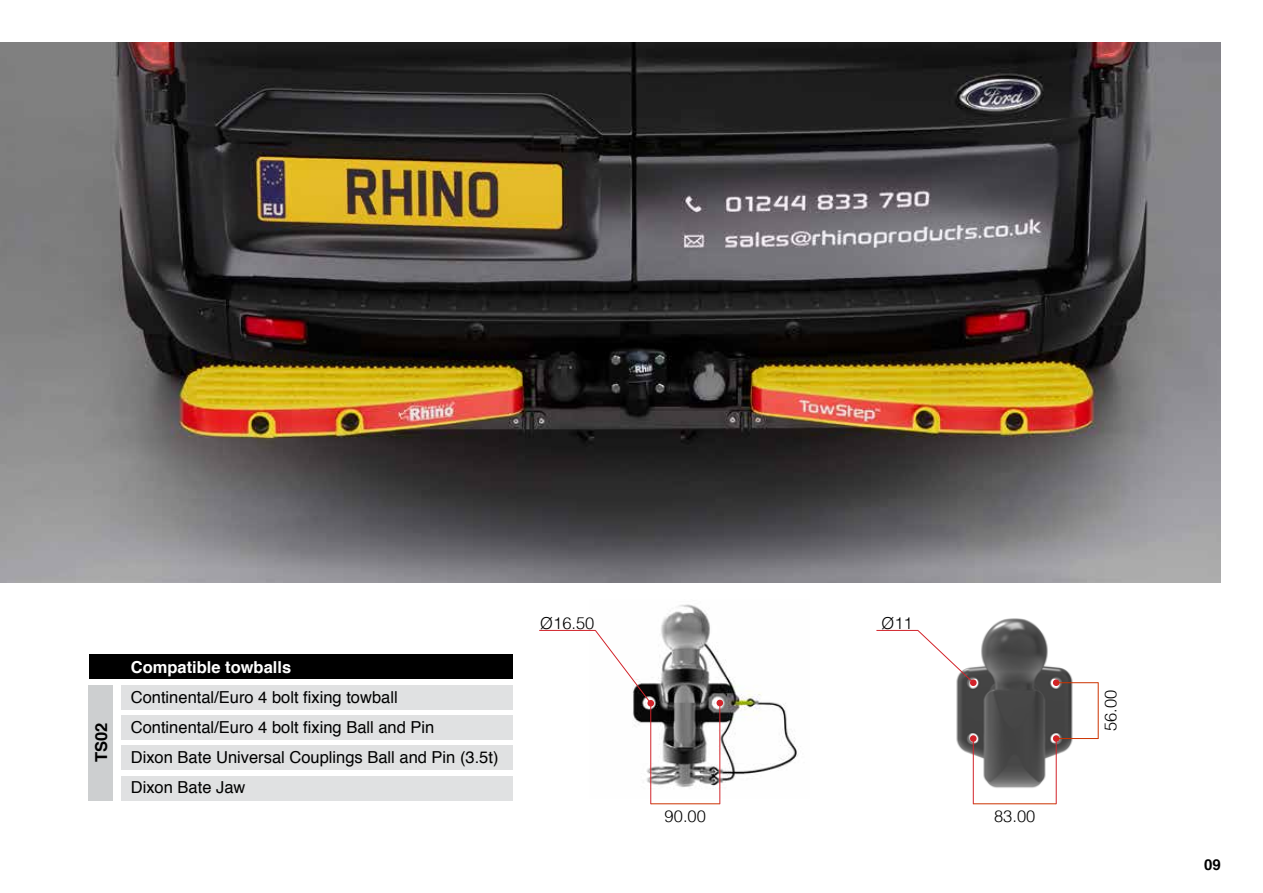
<style>
.page{position:relative;width:1263px;height:893px;background:#fff}
.page>*{position:absolute;margin:0;border:0;box-sizing:border-box;transform-origin:0 0}
.t1{font:16.5px/30px "Helvetica";color:#000}
.t2{font:300 16.5px "Helvetica";color:#000}
.t3{font:700 16.5px "Helvetica";color:#fff}
.t4{font:700 16.5px "Helvetica";color:#000}
.t5{font:700 15px "Helvetica";color:#000}
</style>
<div class="page">
<div style="left:121px;top:776px;width:391px;height:25px;background:#e0e1e2"></div>
<img style="left:0;top:43px;width:1220px;height:539px">
<div style="left:121px;top:746px;width:391px;height:24px;background:#e0e1e2"></div>
<div style="left:89px;top:685px;width:24px;height:115px;background:#cdcfd0"></div>
<div style="left:121px;top:685px;width:391px;height:24px;background:#e0e1e2"></div>
<div style="left:121px;top:715px;width:391px;height:25px;background:#e0e1e2"></div>
<div style="left:89px;top:654px;width:423px;height:25px;background:#000"></div>
<img style="left:956px;top:618px;width:137px;height:178px">
<img style="left:589px;top:604px;width:209px;height:194px">
<hr style="left:1056px;top:740px;width:1px;height:64px;background:#d2232a">
<div style="left:1053px;top:735px;width:6px;height:7px;border:2px solid #d2232a;border-radius:50%"></div>
<hr style="left:973px;top:740px;width:1px;height:64px;background:#d2232a">
<div style="left:970px;top:735px;width:6px;height:7px;border:2px solid #d2232a;border-radius:50%"></div>
<hr style="left:973px;top:803px;width:83px;height:1px;background:#c30">
<hr style="left:1056px;top:738px;width:42px;height:1px;background:#c30">
<div style="left:1053px;top:679px;width:6px;height:7px;border:2px solid #d2232a;border-radius:50%"></div>
<hr style="left:1056px;top:682px;width:42px;height:1px;background:#c30">
<hr style="left:1098px;top:682px;width:1px;height:57px;background:#c30">
<hr style="left:876px;top:630px;width:42px;height:1px;background:#d2232a">
<svg style="left:917px;top:629px;width:59px;height:56px"></svg>
<div style="left:970px;top:679px;width:6px;height:7px;border:2px solid #d2232a;border-radius:50%"></div>
<hr style="left:539px;top:630px;width:56px;height:1px;background:#d2232a">
<svg style="left:594px;top:629px;width:59px;height:77px"></svg>
<div style="left:647px;top:700px;width:7px;height:6px;border:2px solid #d2232a;border-radius:50%"></div>
<hr style="left:719px;top:705px;width:1px;height:99px;background:#d2232a">
<div style="left:716px;top:700px;width:7px;height:6px;border:2px solid #d2232a;border-radius:50%"></div>
<hr style="left:650px;top:705px;width:1px;height:99px;background:#d2232a">
<hr style="left:651px;top:803px;width:69px;height:1px;background:#c30">
<p class="t4" style="left:88px;top:762px;width:41px;rotate:-90deg">TS02</p>
<p class="t3" style="left:131px;top:653px;width:162px">Compatible towballs</p>
<p class="t1" style="left:131px;top:682px;width:369px">Continental/Euro 4 bolt fixing towball Continental/Euro 4 bolt fixing Ball and Pin<br>Dixon Bate Universal Couplings Ball and Pin (3.5t)<br>Dixon Bate Jaw</p>
<p class="t2" style="left:540px;top:609px;width:56px">Ø16.50</p>
<p class="t2" style="left:882px;top:609px;width:33px">Ø11</p>
<p class="t2" style="left:665px;top:802px;width:43px">90.00</p>
<p class="t2" style="left:994px;top:802px;width:43px">83.00</p>
<p class="t2" style="left:1097px;top:731px;width:43px;rotate:-90deg">56.00</p>
<p class="t5" style="left:1204px;top:852px;width:18px">09</p>
</div>
